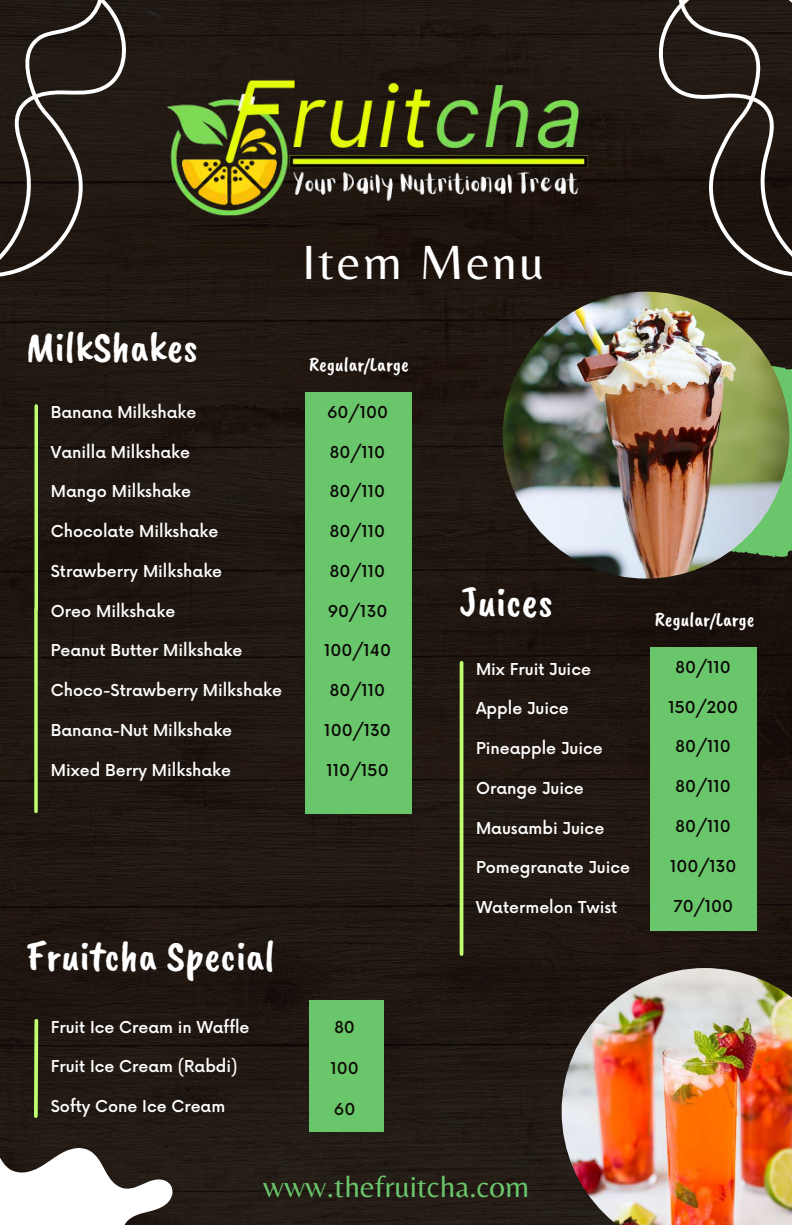
<style>
.page{position:relative;width:792px;height:1225px;background:#fff}
.page>*{position:absolute;margin:0;border:0;box-sizing:border-box;transform-origin:0 0}
.t1{font:50px "Belleza";letter-spacing:.05em;color:#fff}
.t2{font:43.3px "Caveat Brush";color:#fff}
.t3{font:31px "Belleza";color:#6ac66b}
.t4{font:20.3px "Caveat Brush";color:#fff}
.t5{font:500 16px "Now";color:#fff}
.t6{font:500 16px "Now";color:#0a0807}
.t7{font:500 16px "Now";color:#0d0d01}
</style>
<div class="page">
<img style="left:0;top:308px;width:792px;height:916px">
<svg style="left:32px;top:402px;width:8px;height:412px;background:#657c3b"></svg>
<svg style="left:721px;top:356px;width:71px;height:201px;background:#61ae60"></svg>
<img style="left:503px;top:291px;width:286px;height:287px;border-radius:50%">
<div style="left:305px;top:392px;width:106px;height:420px;background:#6ac66b"></div>
<svg style="left:0;top:0;width:159px;height:310px;background:#2d251f"></svg>
<svg style="left:602px;top:0;width:190px;height:308px;background:#2d251e"></svg>
<img style="left:159px;top:0;width:443px;height:365px">
<svg style="left:0;top:1016px;width:229px;height:208px"></svg>
<div style="left:309px;top:999px;width:74px;height:132px;background:#6ac66b"></div>
<hr style="left:460px;top:662px;width:3px;height:291px;background:#c1ff72">
<div style="left:651px;top:647px;width:106px;height:283px;background:#6ac66b"></div>
<img style="left:562px;top:967px;width:230px;height:257px">
<h2 class="t2" style="left:26px;top:319px;width:174px">MilkShakes</h2>
<p class="t5" style="left:51px;top:403px;width:147px">Banana Milkshake</p>
<p class="t5" style="left:51px;top:443px;width:141px">Vanilla Milkshake</p>
<p class="t5" style="left:51px;top:482px;width:142px">Mango Milkshake</p>
<p class="t5" style="left:51px;top:522px;width:169px">Chocolate Milkshake</p>
<p class="t5" style="left:51px;top:562px;width:173px">Strawberry Milkshake</p>
<p class="t5" style="left:51px;top:602px;width:126px">Oreo Milkshake</p>
<p class="t5" style="left:51px;top:641px;width:193px">Peanut Butter Milkshake</p>
<p class="t5" style="left:51px;top:681px;width:233px">Choco-Strawberry Milkshake</p>
<p class="t5" style="left:51px;top:721px;width:183px">Banana-Nut Milkshake</p>
<p class="t5" style="left:51px;top:761px;width:182px">Mixed Berry Milkshake</p>
<h2 class="t2" style="left:26px;top:927px;width:251px">Fruitcha Special</h2>
<p class="t5" style="left:51px;top:1017px;width:200px">Fruit Ice Cream in Waffle</p>
<p class="t5" style="left:51px;top:1057px;width:188px">Fruit Ice Cream (Rabdi)</p>
<p class="t5" style="left:51px;top:1097px;width:176px">Softy Cone Ice Cream</p>
<h1 class="t1" style="left:302px;top:233px;width:243px">Item Menu</h1>
<p class="t4" style="left:309px;top:351px;width:101px">Regular/Large</p>
<p class="t6" style="left:327px;top:403px;width:62px">60/100</p>
<p class="t6" style="left:330px;top:443px;width:57px">80/110</p>
<p class="t6" style="left:330px;top:483px;width:57px">80/110</p>
<p class="t6" style="left:330px;top:522px;width:57px">80/110</p>
<p class="t6" style="left:330px;top:562px;width:57px">80/110</p>
<p class="t6" style="left:328px;top:602px;width:61px">90/130</p>
<p class="t6" style="left:324px;top:642px;width:68px">100/140</p>
<p class="t6" style="left:330px;top:681px;width:57px">80/110</p>
<p class="t6" style="left:324px;top:721px;width:68px">100/130</p>
<p class="t6" style="left:326px;top:761px;width:64px">110/150</p>
<p class="t7" style="left:334px;top:1018px;width:22px">80</p>
<p class="t7" style="left:330px;top:1059px;width:30px">100</p>
<p class="t7" style="left:334px;top:1100px;width:23px">60</p>
<h2 class="t2" style="left:459px;top:573px;width:95px">Juices</h2>
<p class="t5" style="left:476px;top:660px;width:116px">Mix Fruit Juice</p>
<p class="t5" style="left:476px;top:699px;width:94px">Apple Juice</p>
<p class="t5" style="left:476px;top:739px;width:128px">Pineapple Juice</p>
<p class="t5" style="left:476px;top:779px;width:109px">Orange Juice</p>
<p class="t5" style="left:476px;top:819px;width:130px">Mausambi Juice</p>
<p class="t5" style="left:476px;top:858px;width:156px">Pomegranate Juice</p>
<p class="t5" style="left:476px;top:898px;width:143px">Watermelon Twist</p>
<h3 class="t3" style="left:263px;top:1167px;width:268px">www.thefruitcha.com</h3>
<p class="t4" style="left:655px;top:606px;width:101px">Regular/Large</p>
<p class="t6" style="left:676px;top:658px;width:57px">80/110</p>
<p class="t6" style="left:668px;top:698px;width:71px">150/200</p>
<p class="t6" style="left:676px;top:737px;width:57px">80/110</p>
<p class="t6" style="left:676px;top:777px;width:57px">80/110</p>
<p class="t6" style="left:676px;top:817px;width:57px">80/110</p>
<p class="t6" style="left:670px;top:857px;width:68px">100/130</p>
<p class="t6" style="left:674px;top:896px;width:61px">70/100</p>
</div>
